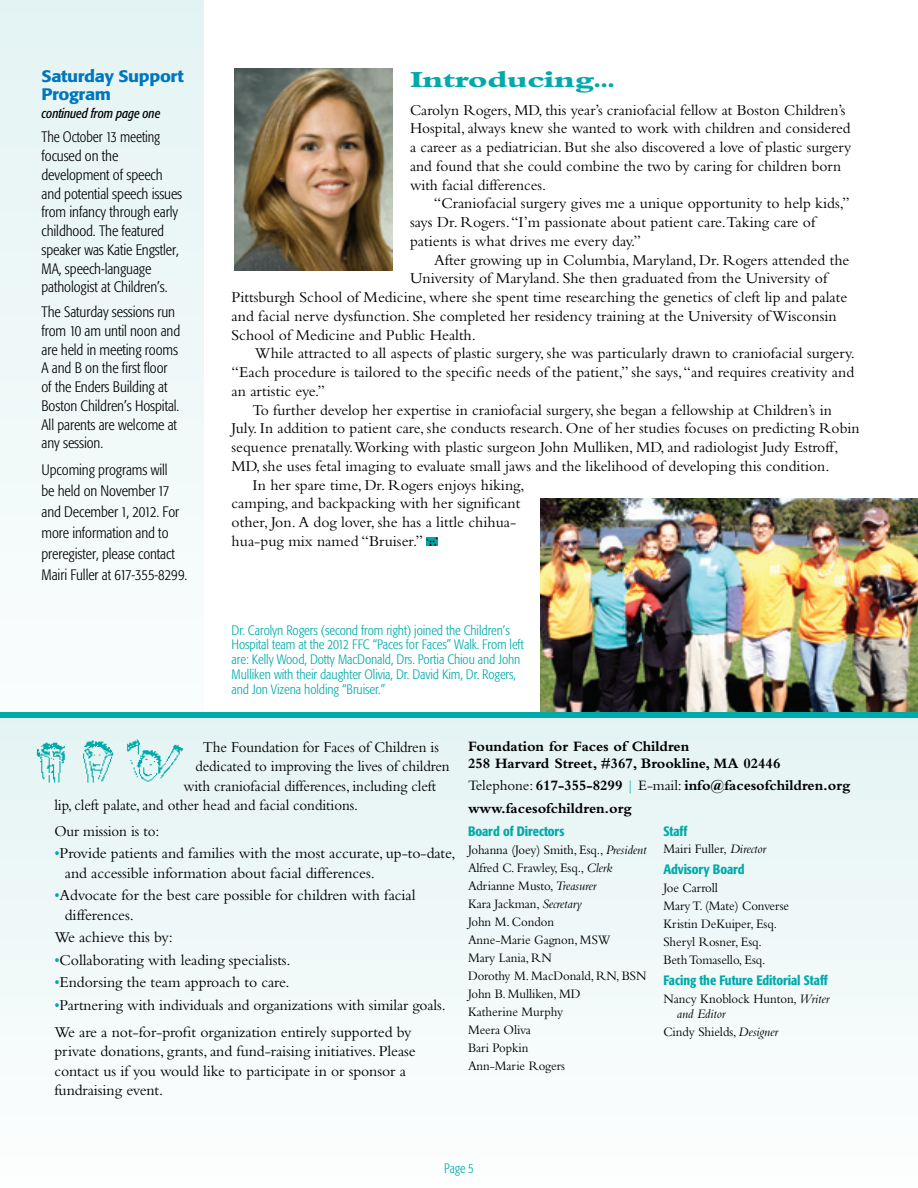
<style>
.page{position:relative;width:918px;height:1188px;background:#fff}
.page>*{position:absolute;margin:0;border:0;box-sizing:border-box;transform-origin:0 0}
.t1{font:800 24px "Bembo";letter-spacing:-.02em;color:#0aa;scale:1.4 1}
.t2{font:500 16.5px/18px "Formata";letter-spacing:-.02em;color:#0076be;scale:1.1 1}
.t3{font:15.75px/18.8px "Bembo";color:#000}
.t4{font:15.75px "Bembo";color:#000;scale:.95 1}
.t5{font:300 condensed 15px/18.8px "Formata";letter-spacing:-.005em;color:#000}
.t6{font:300 condensed 15px/18.8px "Formata";letter-spacing:-.005em;color:#000;scale:.95 1}
.t7{font:700 15px/17.2px "Bembo";letter-spacing:-.005em;color:#000}
.t8{font:13.5px/18px "Bembo";letter-spacing:-.005em;color:#000;scale:.95 1}
.t9{font:300 condensed 13.5px/15px "Formata";letter-spacing:-.005em;color:#0aa}
.t10{font:500 condensed 13.5px "Formata";letter-spacing:-.005em;color:#0aa}
.t11{font:italic condensed 13.5px "Formata";letter-spacing:-.005em;color:#000;scale:.95 1}
.t12{font:300 condensed 13.5px "Formata";letter-spacing:-.005em;color:#0aa;scale:.95 1}
.s1{color:#0aa}
.s2{font-weight:400}
.s3{font-weight:400;color:#0aa}
.s4{font-style:italic}
</style>
<div class="page">
<img style="left:540px;top:499px;width:378px;height:213px">
<div style="left:0;top:0;width:203px;height:838px;background:#eff8f8"></div>
<div style="left:0;top:714px;width:918px;height:474px;background:#f0f9f9"></div>
<div style="left:0;top:712px;width:918px;height:5px;background:#0aa"></div>
<img style="left:24px;top:733px;width:174px;height:50px">
<svg style="left:427px;top:537px;width:10px;height:9px"></svg>
<img style="left:234px;top:69px;width:158px;height:201px">
<p class="t2" style="left:42px;top:67px;width:131px">Saturday Support<br>Program</p>
<p class="t11" style="left:42px;top:105px;width:127px">continued from page one</p>
<p class="t6" style="left:42px;top:128px;width:150px">The October 13 meeting focused on the development of speech and potential speech issues from infancy through early childhood. The featured speaker was Katie Engstler,<br>MA, speech-language pathologist at Children’s.</p>
<p class="t5" style="left:42px;top:303px;width:140px">The Saturday sessions run from 10 am until noon and are held in meeting rooms<br>A and B on the first floor of the Enders Building at<br>Boston Children’s Hospital.<br>All parents are welcome at any session.</p>
<p class="t5" style="left:42px;top:460px;width:147px;line-height:21px">Upcoming programs will<br>be held on November 17 and December 1, 2012. For more information and to preregister, please contact<br>Mairi Fuller at 617-355-8299.</p>
<h1 class="t1" style="left:410px;top:66px;width:148px">Introducing…</h1>
<p class="t3" style="left:410px;top:100px;width:443px">Carolyn Rogers, MD, this year’s craniofacial fellow at Boston Children’s Hospital, always knew she wanted to work with children and considered a career as a pediatrician. But she also discovered a love of plastic surgery and found that she could combine the two by caring for children born with facial differences.</p>
<p class="t3" style="left:410px;top:194px;width:441px;text-indent:24px">“Craniofacial surgery gives me a unique opportunity to help kids,” says Dr. Rogers. “I’m passionate about patient care.Taking care of patients is what drives me every day.”</p>
<p class="t3" style="left:434px;top:250px;width:417px">After growing up in Columbia, Maryland, Dr. Rogers attended the</p>
<p class="t3" style="left:410px;top:269px;width:419px">University of Maryland. She then graduated from the University of</p>
<p class="t3" style="left:232px;top:287px;width:617px">Pittsburgh School of Medicine, where she spent time researching the genetics of cleft lip and palate</p>
<p class="t3" style="left:232px;top:306px;width:607px">and facial nerve dysfunction. She completed her residency training at the University of Wisconsin</p>
<p class="t3" style="left:232px;top:325px;width:246px">School of Medicine and Public Health.</p>
<p class="t3" style="left:255px;top:344px;width:601px">While attracted to all aspects of plastic surgery, she was particularly drawn to craniofacial surgery.</p>
<p class="t3" style="left:232px;top:362px;width:624px">“Each procedure is tailored to the specific needs of the patient,” she says, “and requires creativity and</p>
<p class="t3" style="left:232px;top:381px;width:95px">an artistic eye.”</p>
<p class="t3" style="left:253px;top:400px;width:581px">To further develop her expertise in craniofacial surgery, she began a fellowship at Children’s in</p>
<p class="t3" style="left:232px;top:419px;width:630px">July. In addition to patient care, she conducts research. One of her studies focuses on predicting Robin</p>
<p class="t3" style="left:232px;top:437px;width:608px">sequence prenatally.Working with plastic surgeon John Mulliken, MD, and radiologist Judy Estroff,</p>
<p class="t3" style="left:232px;top:456px;width:599px">MD, she uses fetal imaging to evaluate small jaws and the likelihood of developing this condition.</p>
<p class="t3" style="left:253px;top:475px;width:274px">In her spare time, Dr. Rogers enjoys hiking,</p>
<p class="t3" style="left:232px;top:494px;width:290px">camping, and backpacking with her significant</p>
<p class="t3" style="left:232px;top:512px;width:286px">other, Jon. A dog lover, she has a little chihua-</p>
<p class="t3" style="left:232px;top:531px;width:193px">hua-pug mix named “Bruiser.”</p>
<p class="t9" style="left:232px;top:622px;width:294px">Dr. Carolyn Rogers (second from right) joined the Children’s Hospital team at the 2012 FFC “Paces for Faces” Walk. From left are: Kelly Wood, Dotty MacDonald, Drs. Portia Chiou and John Mulliken with their daughter Olivia, Dr. David Kim, Dr. Rogers, and Jon Vizena holding “Bruiser.”</p>
<p class="t4" style="left:203px;top:737px;width:250px">The Foundation for Faces of Children is</p>
<p class="t4" style="left:195px;top:757px;width:269px">dedicated to improving the lives of children</p>
<p class="t4" style="left:183px;top:776px;width:268px">with craniofacial differences, including cleft</p>
<p class="t4" style="left:54px;top:796px;width:321px">lip, cleft palate, and other head and facial conditions.</p>
<p class="t4" style="left:54px;top:822px;width:112px">Our mission is to:</p>
<p class="t3" style="left:65px;top:843px;width:392px;line-height:19.5px;text-indent:-11px"><span class="s1">•</span>Provide patients and families with the most accurate, up-to-date, and accessible information about facial differences.</p>
<p class="t3" style="left:65px;top:885px;width:352px;line-height:19.5px;text-indent:-10px"><span class="s1">•</span>Advocate for the best care possible for children with facial differences.</p>
<p class="t3" style="left:54px;top:928px;width:120px">We achieve this by:</p>
<p class="t3" style="left:54px;top:950px;width:238px"><span class="s1">•</span>Collaborating with leading specialists.</p>
<p class="t3" style="left:54px;top:973px;width:237px"><span class="s1">•</span>Endorsing the team approach to care.</p>
<p class="t3" style="left:54px;top:991px;width:393px;line-height:27px"><span class="s1">•</span>Partnering with individuals and organizations with similar goals.<br>We are a not-for-profit organization entirely supported by</p>
<p class="t3" style="left:54px;top:1041px;width:363px;line-height:19.5px">private donations, grants, and fund-raising initiatives. Please contact us if you would like to participate in or sponsor a fundraising event.</p>
<p class="t7" style="left:468px;top:738px;width:314px">Foundation for Faces of Children<br>258 Harvard Street, #367, Brookline, MA 02446</p>
<p class="t7" style="left:468px;top:774px;width:384px;line-height:23.2px"><span class="s2">Telephone:</span> 617-355-8299 <span class="s3">|</span> <span class="s2">E-mail:</span> info@facesofchildren.org www.facesofchildren.org</p>
<p class="t10" style="left:468px;top:823px;width:98px">Board of Directors</p>
<p class="t8" style="left:468px;top:840px;width:190px">Johanna (Joey) Smith, Esq., <span class="s4">President<br></span>Alfred C. Frawley, Esq., <span class="s4">Clerk<br></span>Adrianne Musto, <span class="s4">Treasurer<br></span>Kara Jackman, <span class="s4">Secretary<br></span>John M. Condon<br>Anne-Marie Gagnon, MSW<br>Mary Lania, RN<br>Dorothy M. MacDonald, RN, BSN<br>John B. Mulliken, MD<br>Katherine Murphy<br>Meera Oliva<br>Bari Popkin<br>Ann-Marie Rogers</p>
<p class="t10" style="left:663px;top:823px;width:26px">Staff</p>
<p class="t8" style="left:663px;top:840px;width:109px">Mairi Fuller, <span class="s4">Director</span></p>
<p class="t10" style="left:663px;top:861px;width:83px">Advisory Board</p>
<p class="t8" style="left:663px;top:879px;width:134px">Joe Carroll<br>Mary T. (Mate) Converse<br>Kristin DeKuiper, Esq.<br>Sheryl Rosner, Esq.<br>Beth Tomasello, Esq.</p>
<p class="t10" style="left:663px;top:972px;width:166px">Facing the Future Editorial Staff</p>
<p class="t8" style="left:677px;top:991px;width:162px;line-height:15px;text-indent:-14px">Nancy Knoblock Hunton, <span class="s4">Writer and Editor</span></p>
<p class="t8" style="left:663px;top:1023px;width:122px">Cindy Shields, <span class="s4">Designer</span></p>
<p class="t12" style="left:444px;top:1160px;width:33px">Page 5</p>
</div>
